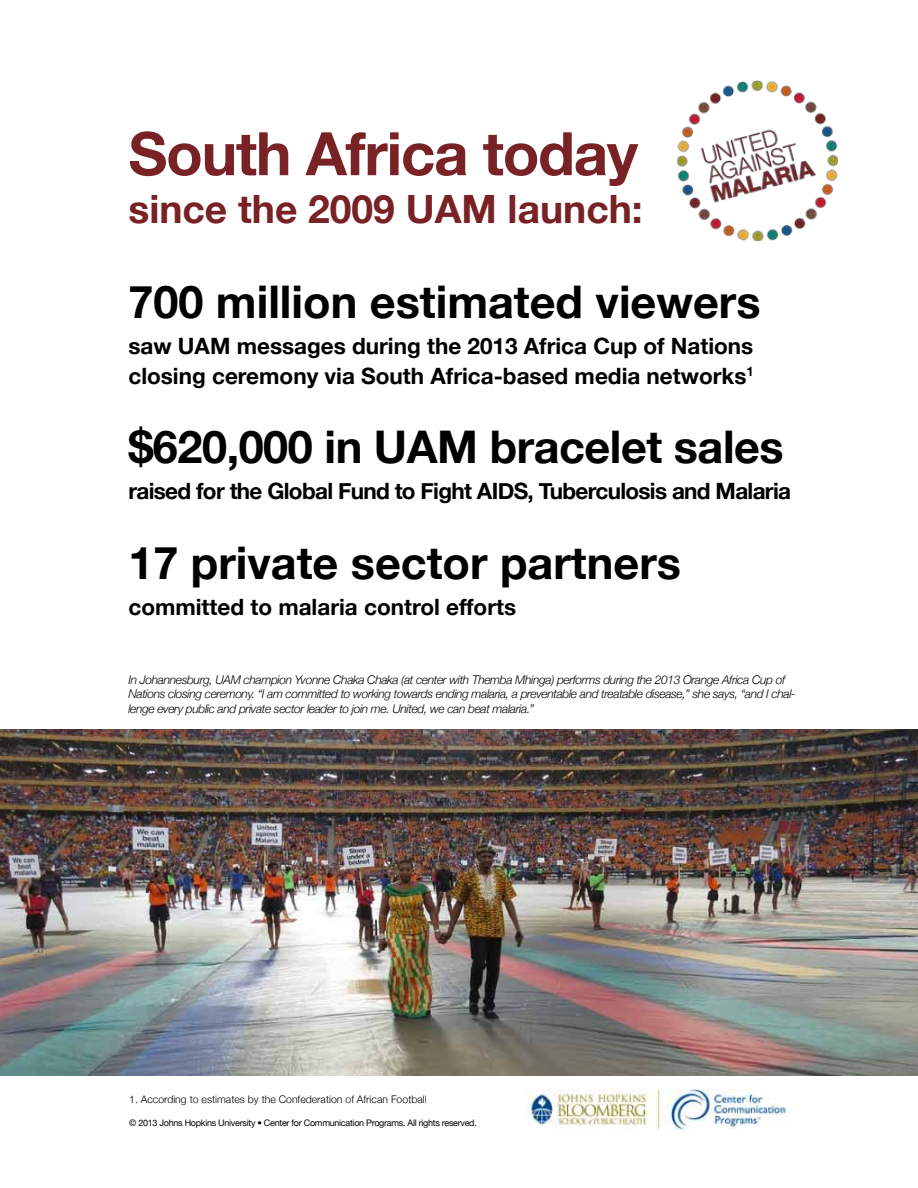
<style>
.page{position:relative;width:918px;height:1188px;background:#fff}
.page>*{position:absolute;margin:0;border:0;box-sizing:border-box;transform-origin:0 0}
.t1{font:700 60px "Helvetica Neue";letter-spacing:-.02em;color:#782226}
.t2{font:700 45px "Helvetica Neue";color:#000}
.t3{font:700 39px "Helvetica Neue";color:#782226}
.t4{font:700 22.5px/30.3px "Helvetica Neue";color:#000}
.t5{font:700 22.5px "Helvetica Neue";letter-spacing:-.03em;color:#000}
.t6{font:italic 300 12px/14.4px "Helvetica Neue";letter-spacing:-.03em;color:#000}
.t7{font:300 10.5px "Helvetica Neue";color:#000}
.t8{font:9px "Helvetica Neue";letter-spacing:-.03em;color:#000}
</style>
<div class="page">
<img style="left:0;top:729px;width:918px;height:347px">
<img style="left:676px;top:80px;width:163px;height:162px">
<img style="left:527px;top:1089px;width:260px;height:41px">
<h1 class="t1" style="left:128px;top:117px;width:511px">South Africa today</h1>
<h3 class="t3" style="left:128px;top:185px;width:516px">since the 2009 UAM launch:</h3>
<h2 class="t2" style="left:128px;top:274px;width:634px">700 million estimated viewers</h2>
<h3 class="t4" style="left:128px;top:330px;width:627px">saw UAM messages during the 2013 Africa Cup of Nations closing ceremony via South Africa-based media networks<sup>1</sup></h3>
<h2 class="t2" style="left:128px;top:420px;width:657px">$620,000 in UAM bracelet sales</h2>
<h3 class="t5" style="left:128px;top:477px;width:664px">raised for the Global Fund to Fight AIDS, Tuberculosis and Malaria</h3>
<h2 class="t2" style="left:128px;top:535px;width:554px">17 private sector partners</h2>
<h3 class="t4" style="left:128px;top:591px;width:389px">committed to malaria control efforts</h3>
<p class="t6" style="left:128px;top:672px;width:669px">In Johannesburg, UAM champion Yvonne Chaka Chaka (at center with Themba Mhinga) performs during the 2013 Orange Africa Cup of<br>Nations closing ceremony. “I am committed to working towards ending malaria, a preventable and treatable disease,” she says, “and I chal&shy;lenge every public and private sector leader to join me. United, we can beat malaria.”</p>
<p class="t7" style="left:129px;top:1093px;width:299px">1. According to estimates by the Confederation of African Football</p>
<p class="t8" style="left:129px;top:1117px;width:349px">© 2013 Johns Hopkins University • Center for Communication Programs. All rights reserved.</p>
</div>
